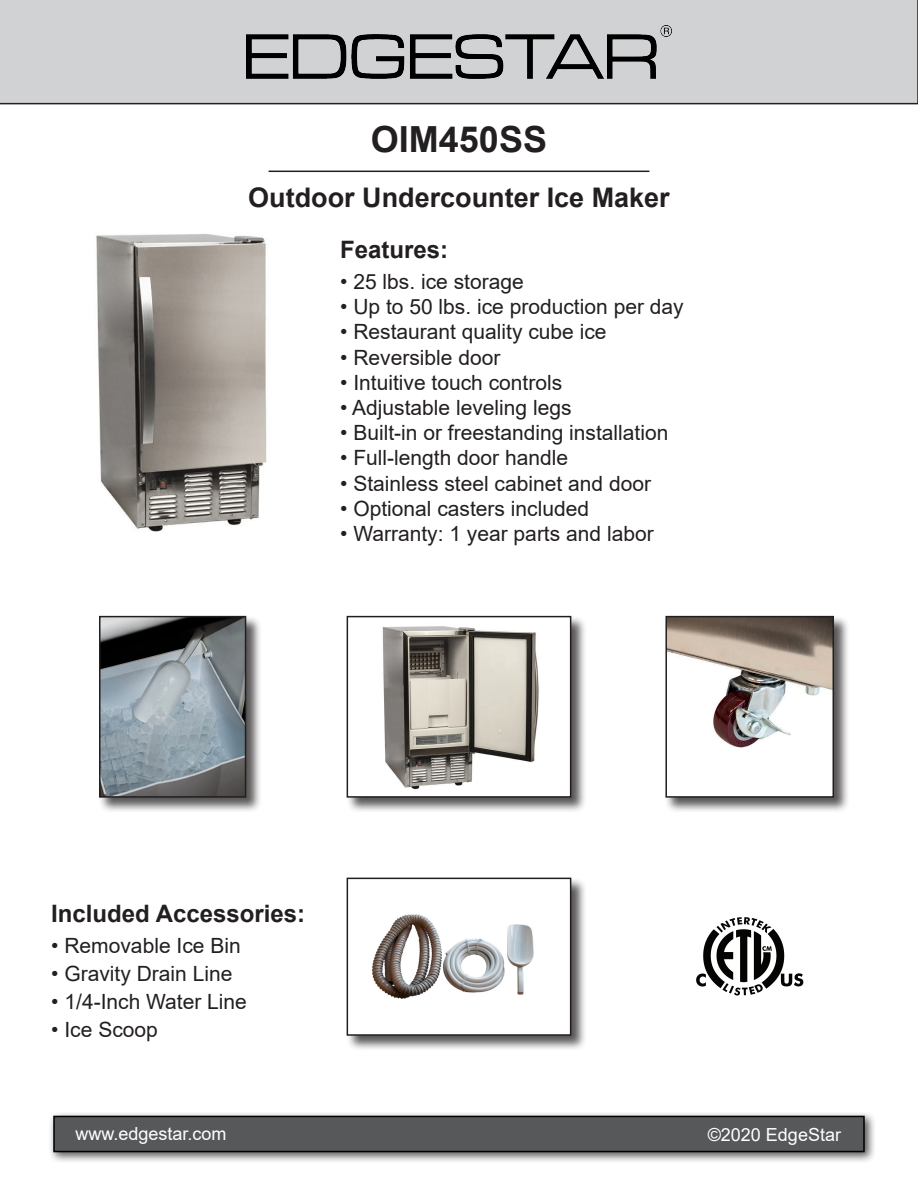
<style>
.page{position:relative;width:918px;height:1188px;background:#fff}
.page>*{position:absolute;margin:0;border:0;box-sizing:border-box;transform-origin:0 0}
.Heading{font:700 36px "Arial";color:#231f20}
.Heading-2{font:700 27px "Arial";color:#231f20}
.t1{font:700 24px "Arial";color:#231f20}
.t2{font:21px "Arial";color:#231f20}
.t3{font:18px "Arial";color:#fff}
</style>
<div class="page">
<div style="left:0;top:0;width:918px;height:104px;background:#d1d2d4"></div>
<hr style="left:269px;top:171px;width:380px;height:1px;background:#231f20">
<div style="left:48px;top:1111px;width:828px;height:52px;background:#231f20;opacity:.75"></div>
<div style="left:53px;top:1116px;width:812px;height:36px;background:#57585a;border:2px solid #000"></div>
<img style="left:247px;top:26px;width:424px;height:52px">
<svg style="left:696px;top:917px;width:107px;height:79px"></svg>
<img style="left:96px;top:234px;width:171px;height:298px">
<div style="left:665px;top:615px;width:185px;height:198px;background:#231f20;opacity:.75"></div>
<img style="left:668px;top:619px;width:163px;height:176px">
<div style="left:665px;top:616px;width:169px;height:182px;border:2px solid #231f20"></div>
<div style="left:98px;top:615px;width:164px;height:198px;background:#231f20;opacity:.75"></div>
<img style="left:102px;top:619px;width:141px;height:176px">
<div style="left:99px;top:616px;width:147px;height:182px;border:2px solid #231f20"></div>
<div style="left:346px;top:877px;width:241px;height:174px;background:#231f20;opacity:.75"></div>
<div style="left:347px;top:878px;width:224px;height:157px;background:#fff"></div>
<img style="left:371px;top:914px;width:163px;height:85px">
<div style="left:347px;top:878px;width:224px;height:158px;border:2px solid #231f20"></div>
<div style="left:346px;top:615px;width:241px;height:198px;background:#231f20;opacity:.75"></div>
<div style="left:347px;top:617px;width:224px;height:180px;background:#fff"></div>
<img style="left:382px;top:626px;width:157px;height:164px">
<div style="left:347px;top:616px;width:224px;height:182px;border:2px solid #231f20"></div>
<p class="Heading" style="left:371px;top:114px;width:178px">OIM450SS</p>
<p class="Heading-2" style="left:248px;top:178px;width:423px">Outdoor Undercounter Ice Maker</p>
<p class="t1" style="left:340px;top:232px;width:110px">Features:</p>
<p class="t2" style="left:340px;top:267px;width:185px">• 25 lbs. ice storage</p>
<p class="t2" style="left:340px;top:292px;width:345px">• Up to 50 lbs. ice production per day</p>
<p class="t2" style="left:340px;top:318px;width:268px">• Restaurant quality cube ice</p>
<p class="t2" style="left:340px;top:343px;width:162px">• Reversible door</p>
<p class="t2" style="left:340px;top:368px;width:224px">• Intuitive touch controls</p>
<p class="t2" style="left:340px;top:393px;width:233px">• Adjustable leveling legs</p>
<p class="t2" style="left:340px;top:418px;width:330px">• Built-in or freestanding installation</p>
<p class="t2" style="left:340px;top:444px;width:229px">• Full-length door handle</p>
<p class="t2" style="left:340px;top:469px;width:312px">• Stainless steel cabinet and door</p>
<p class="t2" style="left:340px;top:494px;width:250px">• Optional casters included</p>
<p class="t2" style="left:340px;top:519px;width:315px">• Warranty: 1 year parts and labor</p>
<p class="t1" style="left:51px;top:896px;width:255px">Included Accessories:</p>
<p class="t2" style="left:51px;top:931px;width:191px">• Removable Ice Bin</p>
<p class="t2" style="left:51px;top:959px;width:183px">• Gravity Drain Line</p>
<p class="t2" style="left:51px;top:987px;width:197px">• 1/4-Inch Water Line</p>
<p class="t2" style="left:51px;top:1016px;width:108px">• Ice Scoop</p>
<p class="t3" style="left:75px;top:1121px;width:153px">www.edgestar.com</p>
<p class="t3" style="left:708px;top:1122px;width:135px">©2020 EdgeStar</p>
</div>
